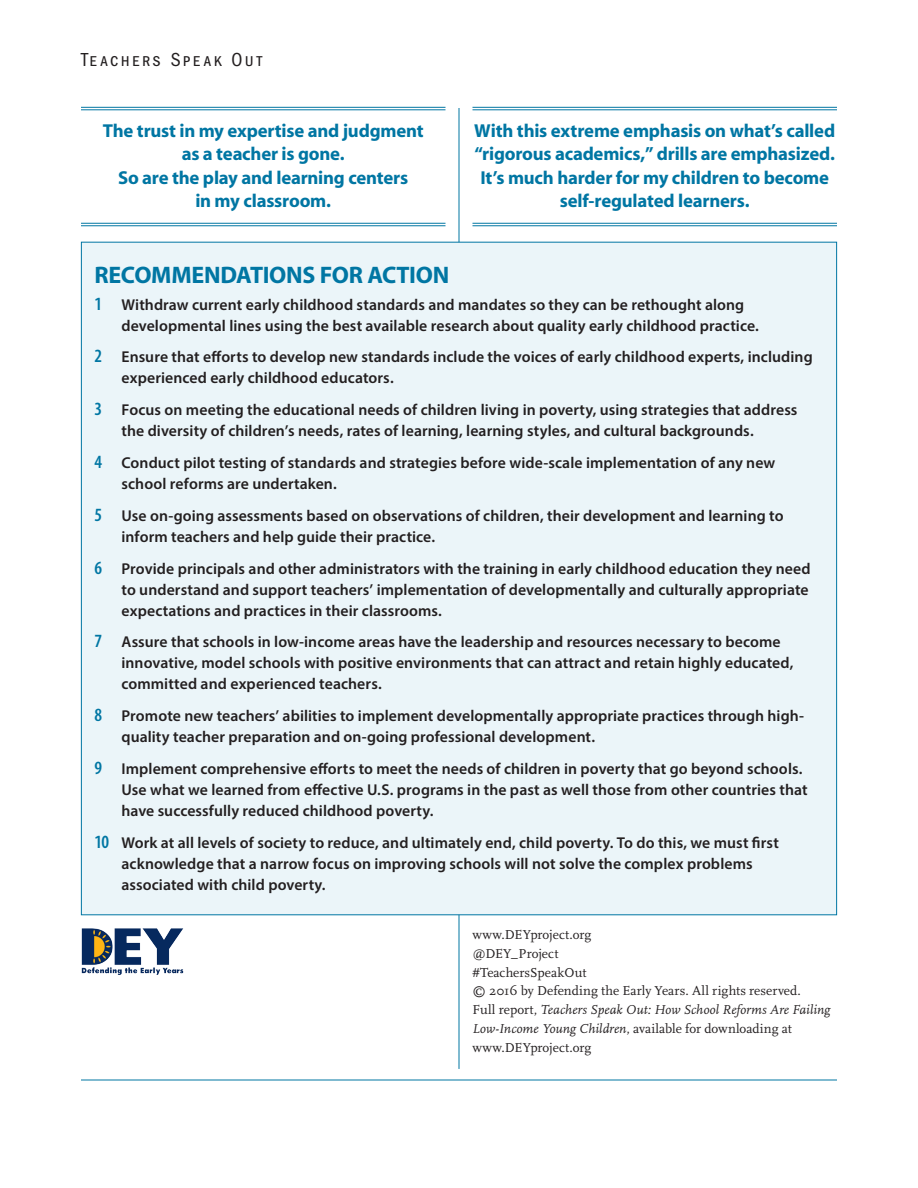
<style>
.page{position:relative;width:918px;height:1188px;background:#fff}
.page>*{position:absolute;margin:0;border:0;box-sizing:border-box;transform-origin:0 0}
.t1{font:700 24px "Myriad";letter-spacing:-.01em;color:#0076a3}
.t2{font:19.5px "Franklin Got Cd SCITC";letter-spacing:.12em;color:#231f20}
.t3{font:700 18.75px/23.2px "Myriad";letter-spacing:-.01em;color:#0076a3;text-align:center}
.t4{font:600 15.75px/21px "Myriad Pro";letter-spacing:.005em;color:#231f20}
.t5{font:13.5px/18.8px "Scala OT";color:#231f20}
.s1{font-family:"Myriad";font-stretch:condensed;font-size:18.75px;color:#0076a3}
.s2{font-style:italic}
</style>
<div class="page">
<hr style="left:81px;top:1080px;width:756px;height:1px;background:#0076a3">
<hr style="left:459px;top:108px;width:1px;height:961px;background:#0076a3">
<div style="left:81px;top:242px;width:756px;height:673px;background:#ebf5f9;border:1px solid #0076a3"></div>
<img style="left:81px;top:928px;width:103px;height:47px">
<hr style="left:472px;top:107px;width:365px;height:1px;background:#0076a3">
<hr style="left:472px;top:110px;width:365px;height:1px;background:#0076a3">
<hr style="left:472px;top:223px;width:365px;height:1px;background:#0076a3">
<hr style="left:472px;top:226px;width:365px;height:1px;background:#0076a3">
<hr style="left:81px;top:107px;width:365px;height:1px;background:#0076a3">
<hr style="left:81px;top:110px;width:365px;height:1px;background:#0076a3">
<hr style="left:81px;top:223px;width:365px;height:1px;background:#0076a3">
<hr style="left:81px;top:226px;width:365px;height:1px;background:#0076a3">
<p class="t2" style="left:81px;top:48px;width:183px">Teachers Speak Out</p>
<p class="t3" style="left:103px;top:120px;width:322px">The trust in my expertise and judgment as a teacher is gone.<br>So are the play and learning centers<br>in my classroom.</p>
<p class="t3" style="left:474px;top:120px;width:362px">With this extreme emphasis on what’s called “rigorous academics,” drills are emphasized.<br>It’s much harder for my children to become self-regulated learners.</p>
<h1 class="t1" style="left:94px;top:262px;width:356px">RECOMMENDATIONS FOR ACTION</h1>
<p class="t4" style="left:122px;top:293px;width:639px;text-indent:-27px"><span class="s1">1</span> Withdraw current early childhood standards and mandates so they can be rethought along developmental lines using the best available research about quality early childhood practice.</p>
<p class="t4" style="left:122px;top:346px;width:693px;text-indent:-27px"><span class="s1">2</span> Ensure that efforts to develop new standards include the voices of early childhood experts, including experienced early childhood educators.</p>
<p class="t4" style="left:122px;top:399px;width:678px;text-indent:-27px"><span class="s1">3</span> Focus on meeting the educational needs of children living in poverty, using strategies that address the diversity of children’s needs, rates of learning, learning styles, and cultural backgrounds.</p>
<p class="t4" style="left:122px;top:452px;width:655px;text-indent:-27px"><span class="s1">4</span> Conduct pilot testing of standards and strategies before wide-scale implementation of any new school reforms are undertaken.</p>
<p class="t4" style="left:122px;top:505px;width:664px;text-indent:-27px"><span class="s1">5</span> Use on-going assessments based on observations of children, their development and learning to inform teachers and help guide their practice.</p>
<p class="t4" style="left:122px;top:557px;width:691px;text-indent:-27px"><span class="s1">6</span> Provide principals and other administrators with the training in early childhood education they need to understand and support teachers’ implementation of developmentally and culturally appropriate expectations and practices in their classrooms.</p>
<p class="t4" style="left:122px;top:631px;width:674px;text-indent:-27px"><span class="s1">7</span> Assure that schools in low-income areas have the leadership and resources necessary to become innovative, model schools with positive environments that can attract and retain highly educated, committed and experienced teachers.</p>
<p class="t4" style="left:122px;top:705px;width:684px;text-indent:-27px"><span class="s1">8</span> Promote new teachers’ abilities to implement developmentally appropriate practices through high&shy;quality teacher preparation and on-going professional development.</p>
<p class="t4" style="left:122px;top:758px;width:688px;text-indent:-27px"><span class="s1">9</span> Implement comprehensive efforts to meet the needs of children in poverty that go beyond schools.<br>Use what we learned from effective U.S. programs in the past as well those from other countries that have successfully reduced childhood poverty.</p>
<p class="t4" style="left:122px;top:832px;width:659px;text-indent:-27px"><span class="s1">10</span> Work at all levels of society to reduce, and ultimately end, child poverty. To do this, we must first acknowledge that a narrow focus on improving schools will not solve the complex problems associated with child poverty.</p>
<p class="t5" style="left:472px;top:926px;width:359px">www.DEYproject.org<br>@DEY_Project<br>#TeachersSpeakOut<br>© 2016 by Defending the Early Years. All rights reserved.<br>Full report, <span class="s2">Teachers Speak Out: How School Reforms Are Failing Low-Income Young Children</span>, available for downloading at www.DEYproject.org</p>
</div>
